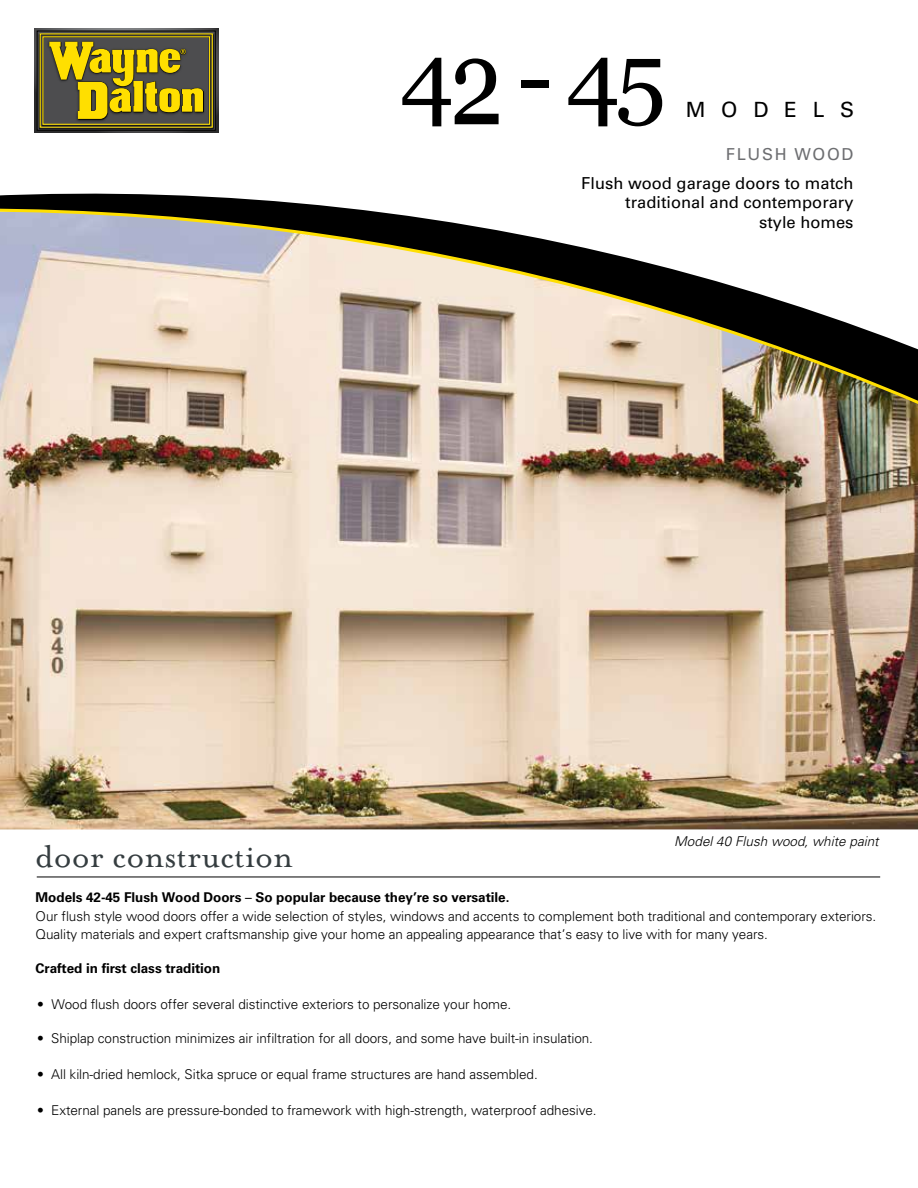
<style>
.page{position:relative;width:918px;height:1188px;background:#fff}
.page>*{position:absolute;margin:0;border:0;box-sizing:border-box;transform-origin:0 0}
.t1{font:96px "Georgia";color:#000}
.t2{font:36px "Mrs Eaves OT";color:#353d40}
.t3{font:21px "Univers LT Std";color:#000}
.t4{font:16.5px/19.8px "Univers LT Std";color:#000;text-align:right}
.t5{font:16.5px "Univers LT Std";letter-spacing:.1em;color:#6d6e71}
.t6{font:300 13.5px/18px "Univers LT Std";letter-spacing:-.005em;color:#000}
.t7{font:700 13.5px "Univers LT Std";letter-spacing:-.005em;color:#000}
.t8{font:italic 300 13.5px "Univers LT Std";color:#000}
.s1{font-size:121.95px}
.s2{font-weight:400}
</style>
<div class="page">
<hr style="left:37px;top:877px;width:843px;height:1px;background:#000">
<svg style="left:34px;top:28px;width:184px;height:105px"></svg>
<svg style="left:37px;top:31px;width:179px;height:100px"></svg>
<img style="left:38px;top:33px;width:176px;height:96px">
<div style="left:40px;top:33px;width:173px;height:95px;border:1px solid #ffdf00"></div>
<img style="left:41px;top:36px;width:170px;height:90px">
<div style="left:42px;top:36px;width:168px;height:89px;border:1px solid #ffdf00"></div>
<svg style="left:49px;top:42px;width:154px;height:77px;background:#978824"></svg>
<img style="left:0;top:479px;width:918px;height:350px">
<svg style="left:0;top:193px;width:284px;height:9px;fill:#000"></svg>
<img style="left:0;top:202px;width:918px;height:277px">
<h1 class="t1" style="left:400px;top:18px;width:268px">4<span class="s1">2</span> - 45</h1>
<h3 class="t3" style="left:686px;top:97px;width:60px">m od</h3>
<h3 class="t3" style="left:784px;top:97px;width:72px">el S</h3>
<p class="t5" style="left:726px;top:145px;width:129px">FLUSH WOOD</p>
<p class="t4" style="left:581px;top:173px;width:274px">Flush wood garage doors to match traditional and contemporary<br>style homes</p>
<h2 class="t2" style="left:35px;top:837px;width:259px">door construction</h2>
<p class="t7" style="left:36px;top:889px;width:475px">Models 42-45 Flush Wood Doors <span class="s2">–</span> So popular because they’re so versatile.</p>
<p class="t8" style="left:674px;top:833px;width:206px">Model 40 Flush wood, white paint</p>
<p class="t6" style="left:36px;top:908px;width:842px">Our flush style wood doors offer a wide selection of styles, windows and accents to complement both traditional and contemporary exteriors.<br>Quality materials and expert craftsmanship give your home an appealing appearance that’s easy to live with for many years.</p>
<p class="t7" style="left:36px;top:960px;width:186px">Crafted in first class tradition</p>
<p class="t6" style="left:37px;top:995px;width:476px">• Wood flush doors offer several distinctive exteriors to personalize your home.</p>
<p class="t6" style="left:37px;top:1029px;width:557px">• Shiplap construction minimizes air infiltration for all doors, and some have built-in insulation.</p>
<p class="t6" style="left:37px;top:1065px;width:502px">• All kiln-dried hemlock, Sitka spruce or equal frame structures are hand assembled.</p>
<p class="t6" style="left:37px;top:1101px;width:561px">• External panels are pressure-bonded to framework with high-strength, waterproof adhesive.</p>
</div>
